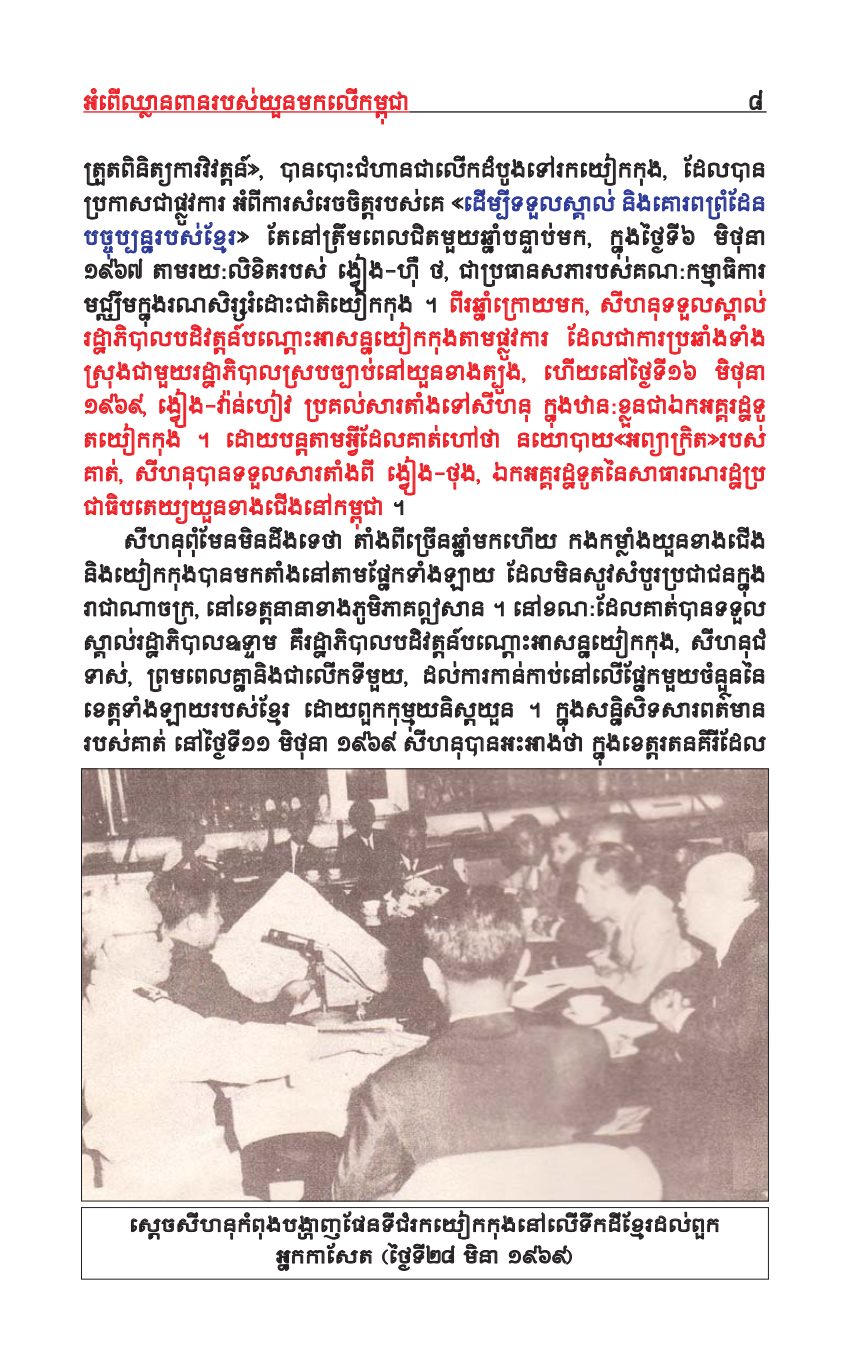
<style>
.page{position:relative;width:849px;height:1359px;background:#fff}
.page>*{position:absolute;margin:0;border:0;box-sizing:border-box;transform-origin:0 0}
.t1{font:20.25px/33.8px "Khek Anlongvill";letter-spacing:.005em;color:#ed1e25}
.t2{font:20.25px/33.8px "Khek Anlongvill";letter-spacing:.005em;color:#231f20}
.t3{font:18px/31.5px "Khek Anlongvill";letter-spacing:.005em;color:#231f20;text-align:center;scale:1.12 1}
.s1{color:#231f20}
.s2{color:#2a3795}
.s3{font-family:"Arial";font-weight:700;color:#231f20}
.s4{font-family:"Arial";font-weight:700}
</style>
<div class="page">
<hr style="left:83px;top:111px;width:326px;height:2px;background:#ed1e25">
<hr style="left:409px;top:111px;width:338px;height:2px;background:#231f20">
<svg style="left:747px;top:111px;width:19px;height:2px"></svg>
<img style="left:83px;top:770px;width:683px;height:430px">
<div style="left:81px;top:1207px;width:687px;height:73px;border:1px solid #231f20"></div>
<p class="t1" style="left:84px;top:86px;width:327px">GEMBQI A¬NJNRBSY' NY MKELKIMC¨IA</p>
<p class="t2" style="left:748px;top:86px;width:16px">8</p>
<p class="t1" style="left:83px;top:153px;width:694px"><span class="s1">®TTY BNITI¥KARVVITN†»_, VNEVHCHM ANCAELKIDBM GU ETARKEYOKKGU , EDLVN ®BKASCAPVË¬KAR GBM KIARSEMRCCTIR†BSE'K «</span><span class="s2">EDMI ∫TITLY SAL 'NGI EKARB®BEMDN BCB¨Ç ∫NR~BSE'XRΜ</span><span class="s1">» ETENA®TMW EBLCTI MYY QS~BNAÊBM' K, KG¨~ ´FT©6I MFINU A 1967 TAMRY</span><span class="s3">:</span><span class="s1">LXITIRBS ' EGØ√G-H UWF, CA®BFANSPARBSK' N</span><span class="s3">:</span><span class="s1">KMAΜFKIAR MCŒMW KG¨~ RNSRIßREMDAHCATEIYOKKGU .</span> BRIQS~E®KAYMK, SHI NTU TLY SAL' RDAΩPVI LBDVITN†B_ ENA†HGASNE~YOKKGU TAMPVË¬KAR EDLCAKAR®BQSGTSG ®SGU CAMYY RDAΩPVI L®SBC∫ABE'NAYNY XAGT∫GË , EHYI ENA´FT©1I6 MFINU A 1969, EGØ√G-VAN" E'HOV ®BKLS' ARTSGETASHI N U KG¨~ZAN<span class="s4">:</span>XNÁ¬CA‰KGKRDTΩU TEYOKKGU . EDAYBNT†AMGE√IDLKATE'HAFA NEYAVY«GB¥A®KTI»RBS' KAT,' SHI NVU NTTLY SARTSGB IEGØ√G-FGU , ‰KGKRDTΩTU ´NSAFARNRD®ΩB CAFBI ETY¥YNY XAGECGI ENAKMC¨IA <span class="s1">.</span></p>
<p class="t2" style="left:84px;top:525px;width:692px;text-indent:41px">SHI NBU EUMMNMNIDGW ETFA TSGBEI®CNIQS~MKEHYI KGKMS¬GYNY XAGECGI NGI EYOKKGU VNMKTSGENATAMEPK~TSGLAY EDLMNISVUSBM RU®BCACNKG¨~ RACANAC®K, ENAEXTN†ANAXAGPMU PIAK¯SAN . ENAXN<span class="s4">:</span>EDLKATV' NTTLY SALR'DAΩPVI LÅTAÊM KRWDAΩPVI LBDVITN†B_ ENA†HGASNE~YOKKGU , SHI NCU M TAS,' ®BMEBLKA~NGI CAELKITMIYY , DLK' ARKANK' ABE'NAELEIPK~MYY CNM NY ´N EXTT†SGLAYRBSE'XRΜ EDAYBKY KMU Y¨Μ NSI Y† NY . KG¨~ SNS~I TISARBTM· AN RBSK' AT 'ENA´FT©1I1 MFINU A 1969 SHI NVU NGHGAGFA KG¨~EXTR†TNKRIEIDL</p>
<p class="t3" style="left:129px;top:1210px;width:529px">ESC†SHI NKU BM GU BGA˙JEPNTCIRMKEYOKKGU ENAELTIKWDEIXRΜDLB' KY<br>GK~KAEST (´FT©2I8 MNIA 1969)</p>
</div>
